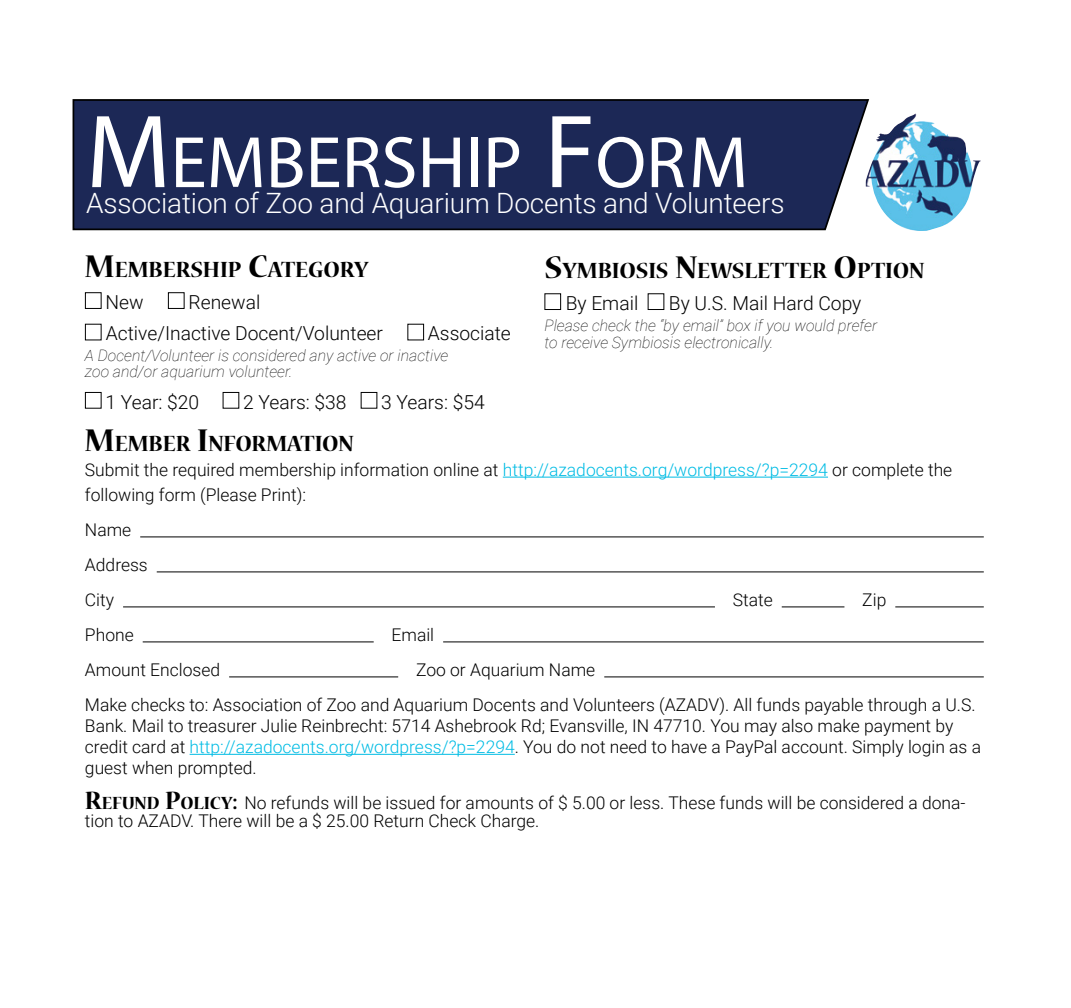
<style>
.page{position:relative;width:1071px;height:1008px;background:#fff}
.page>*{position:absolute;margin:0;border:0;box-sizing:border-box;transform-origin:0 0}
.t1{font:105px "Myriad Pro";color:#fff}
.t2{font:73.5px "Myriad Pro";color:#fff}
.t3{font:300 28px "Roboto";letter-spacing:-.005em;color:#fff}
.t4{font:700 24.5px "Nueva Std";letter-spacing:-.005em;color:#000}
.t5{font:300 19.25px "Roboto";color:#000}
.Form_Fields{font:300 17.5px/21px "Roboto";color:#000}
.Form_Fields_City_ST{font:300 17.5px "Roboto";color:#000}
.Form_Field_Phone_Ema{font:300 17.5px "Roboto";color:#000}
.Form_Fields-2{font:italic 100 15.75px "Roboto";color:#000}
.s1{font-size:105px}
.s2{font-size:35px}
.s3{color:#00bce4}
.s4{font-family:"Nueva Std";font-weight:700;font-size:28px}
.s5{font-family:"Nueva Std";font-weight:700;font-size:19.6px}
</style>
<div class="page">
<div style="left:72px;top:99px;width:798px;height:132px;background:#1c2856"></div>
<hr style="left:503px;top:477px;width:325px;height:1px;background:#00bce4">
<hr style="left:140px;top:536px;width:844px;height:1px;background:#000">
<hr style="left:157px;top:571px;width:827px;height:1px;background:#000">
<hr style="left:123px;top:606px;width:592px;height:1px;background:#000">
<hr style="left:782px;top:606px;width:62px;height:1px;background:#000">
<hr style="left:895px;top:606px;width:89px;height:1px;background:#000">
<hr style="left:143px;top:641px;width:231px;height:1px;background:#000">
<hr style="left:443px;top:641px;width:541px;height:1px;background:#000">
<hr style="left:229px;top:676px;width:169px;height:1px;background:#000">
<hr style="left:604px;top:676px;width:380px;height:1px;background:#000">
<hr style="left:190px;top:754px;width:325px;height:1px;background:#00bce4">
<div style="left:85px;top:292px;width:17px;height:17px;border:1px solid #000"></div>
<div style="left:168px;top:292px;width:17px;height:17px;border:1px solid #000"></div>
<div style="left:85px;top:324px;width:17px;height:16px;border:1px solid #000"></div>
<div style="left:407px;top:324px;width:17px;height:16px;border:1px solid #000"></div>
<div style="left:85px;top:392px;width:17px;height:17px;border:1px solid #000"></div>
<div style="left:223px;top:392px;width:16px;height:17px;border:1px solid #000"></div>
<div style="left:361px;top:392px;width:16px;height:17px;border:1px solid #000"></div>
<img style="left:866px;top:113px;width:115px;height:118px">
<div style="left:544px;top:293px;width:17px;height:17px;border:1px solid #000"></div>
<div style="left:648px;top:293px;width:16px;height:17px;border:1px solid #000"></div>
<p class="t1" style="left:86px;top:87px;width:86px">M</p>
<p class="t3" style="left:86px;top:184px;width:700px">Association of Zoo and Aquarium Docents and Volunteers</p>
<p class="t2" style="left:171px;top:117px;width:570px">EMBERSHIP <span class="s1">F</span>ORM</p>
<p class="t4" style="left:85px;top:259px;width:285px"><span class="s2">M</span>EMBERSHIP <span class="s2">C</span>ATEGORY</p>
<p class="t5" style="left:106px;top:289px;width:40px">New</p>
<p class="t5" style="left:189px;top:289px;width:73px">Renewal</p>
<p class="t5" style="left:106px;top:320px;width:279px">Active/Inactive Docent/Volunteer</p>
<p class="t5" style="left:428px;top:320px;width:84px">Associate</p>
<p class="Form_Fields-2" style="left:85px;top:345px;width:365px">A Docent/Volunteer is considered any active or inactive</p>
<p class="Form_Fields-2" style="left:85px;top:361px;width:209px">zoo and/or aquarium volunteer.</p>
<p class="t5" style="left:106px;top:388px;width:95px">1 Year: $20</p>
<p class="t5" style="left:243px;top:388px;width:105px">2 Years: $38</p>
<p class="t5" style="left:381px;top:388px;width:105px">3 Years: $54</p>
<p class="t4" style="left:85px;top:432px;width:270px"><span class="s2">M</span>EMBER <span class="s2">I</span>NFORMATION</p>
<p class="Form_Fields" style="left:85px;top:456px;width:869px;line-height:25.2px">Submit the required membership information online at <span class="s3">http://azadocents.org/wordpress/?p=2294</span> or complete the following form (Please Print):</p>
<p class="Form_Fields" style="left:85px;top:519px;width:48px">Name</p>
<p class="Form_Fields" style="left:85px;top:554px;width:64px">Address</p>
<p class="Form_Fields_City_ST" style="left:85px;top:588px;width:31px">City</p>
<p class="Form_Fields_City_ST" style="left:733px;top:588px;width:42px">State</p>
<p class="Form_Fields_City_ST" style="left:862px;top:588px;width:26px">Zip</p>
<p class="Form_Field_Phone_Ema" style="left:85px;top:623px;width:50px">Phone</p>
<p class="Form_Field_Phone_Ema" style="left:392px;top:623px;width:44px">Email</p>
<p class="Form_Fields" style="left:85px;top:659px;width:137px">Amount Enclosed</p>
<p class="Form_Fields" style="left:416px;top:659px;width:181px">Zoo or Aquarium Name</p>
<p class="Form_Fields" style="left:85px;top:694px;width:898px">Make checks to: Association of Zoo and Aquarium Docents and Volunteers (AZADV). All funds payable through a U.S.<br>Bank. Mail to treasurer Julie Reinbrecht: 5714 Ashebrook Rd; Evansville, IN 47710. You may also make payment by credit card at <span class="s3">http://azadocents.org/wordpress/?p=2294</span>. You do not need to have a PayPal account. Simply login as a guest when prompted.</p>
<p class="Form_Fields" style="left:85px;top:793px;width:882px;line-height:17.5px"><span class="s4">R</span><span class="s5">EFUND</span> <span class="s4">P</span><span class="s5">OLICY</span><span class="s4">:</span> No refunds will be issued for amounts of $ 5.00 or less. These funds will be considered a dona&shy;tion to AZADV. There will be a $ 25.00 Return Check Charge.</p>
<p class="t4" style="left:544px;top:260px;width:381px"><span class="s2">S</span>YMBIOSIS <span class="s2">N</span>EWSLETTER <span class="s2">O</span>PTION</p>
<p class="t5" style="left:566px;top:290px;width:74px">By Email</p>
<p class="t5" style="left:669px;top:290px;width:194px">By U.S. Mail Hard Copy</p>
<p class="Form_Fields-2" style="left:544px;top:314px;width:334px">Please check the “by email” box if you would prefer</p>
<p class="Form_Fields-2" style="left:544px;top:332px;width:231px">to receive Symbiosis electronically.</p>
</div>
